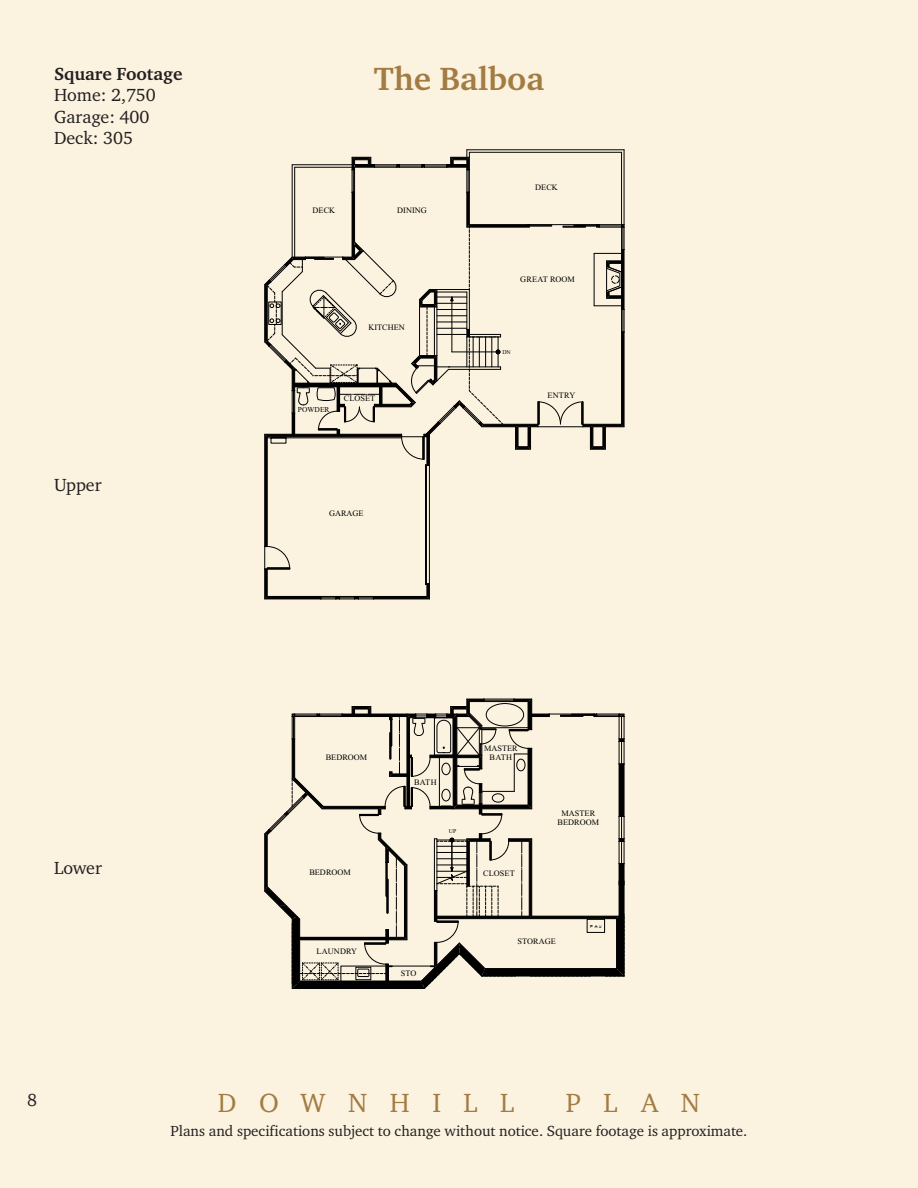
<style>
.page{position:relative;width:918px;height:1188px;background:#fbf3e0}
.page>*{position:absolute;margin:0;border:0;box-sizing:border-box;transform-origin:0 0}
.t1{font:700 33px "Charter ITC";color:#a37c43}
.t2{font:27px "Charter ITC";letter-spacing:.835em;color:#a37c43}
.t3{font:18px/21.6px "Charter ITC";color:#231f20}
.t4{font:700 18px "Charter ITC";color:#231f20}
.t5{font:15px "Charter ITC";color:#231f20}
.t6{font:8.25px/9.4px "Times New Roman PSMT+T42";letter-spacing:.005em;color:#000;text-align:center}
.t7{font:7.5px "Times New Roman PSMT+T42";color:#000}
.t8{font:5.85px "Times New Roman PSMT+T42";color:#000}
.t9{font:4.05px "Heavy Hand+T42";color:#000}
</style>
<div class="page">
<svg style="left:264px;top:699px;width:361px;height:290px"></svg>
<hr style="left:467px;top:149px;width:157px;height:1px;background:#000">
<svg style="left:264px;top:150px;width:361px;height:450px"></svg>
<h3 class="t4" style="left:54px;top:66px;width:130px">Square Footage</h3>
<h3 class="t3" style="left:54px;top:86px;width:103px">Home: 2,750<br>Garage: 400<br>Deck: 305</h3>
<h3 class="t3" style="left:54px;top:475px;width:49px">Upper</h3>
<h1 class="t1" style="left:374px;top:65px;width:172px">The Balboa</h1>
<p class="t6" style="left:313px;top:206px;width:24px">DECK</p>
<p class="t6" style="left:397px;top:206px;width:31px">DINING</p>
<p class="t6" style="left:368px;top:324px;width:38px">KITCHEN</p>
<p class="t7" style="left:298px;top:407px;width:33px">POWDER</p>
<p class="t6" style="left:344px;top:395px;width:33px">CLOSET</p>
<p class="t6" style="left:329px;top:510px;width:36px">GARAGE</p>
<p class="t6" style="left:535px;top:184px;width:24px">DECK</p>
<p class="t6" style="left:520px;top:275px;width:56px">GREAT ROOM</p>
<p class="t8" style="left:502px;top:350px;width:10px">DN</p>
<p class="t6" style="left:548px;top:392px;width:29px">ENTRY</p>
<h3 class="t3" style="left:54px;top:858px;width:49px">Lower</h3>
<h3 class="t3" style="left:27px;top:1090px;width:12px">8</h3>
<p class="t6" style="left:326px;top:754px;width:43px">BEDROOM</p>
<p class="t6" style="left:309px;top:869px;width:43px">BEDROOM</p>
<p class="t6" style="left:317px;top:948px;width:42px">LAUNDRY</p>
<p class="t6" style="left:414px;top:778px;width:24px">BATH</p>
<p class="t8" style="left:449px;top:829px;width:9px">UP</p>
<p class="t6" style="left:401px;top:970px;width:17px">STO</p>
<p class="t6" style="left:484px;top:745px;width:35px">MASTER<br>BATH</p>
<p class="t6" style="left:483px;top:870px;width:33px">CLOSET</p>
<p class="t6" style="left:558px;top:810px;width:43px">MASTER<br>BEDROOM</p>
<p class="t9" style="left:590px;top:925px;width:13px">F A U</p>
<p class="t6" style="left:517px;top:938px;width:40px">STORAGE</p>
<h2 class="t2" style="left:218px;top:1091px;width:298px">DOWNHILL</h2>
<h2 class="t2" style="left:566px;top:1091px;width:136px">PLAN</h2>
<h3 class="t5" style="left:170px;top:1125px;width:579px">Plans and specifications subject to change without notice. Square footage is approximate.</h3>
</div>
